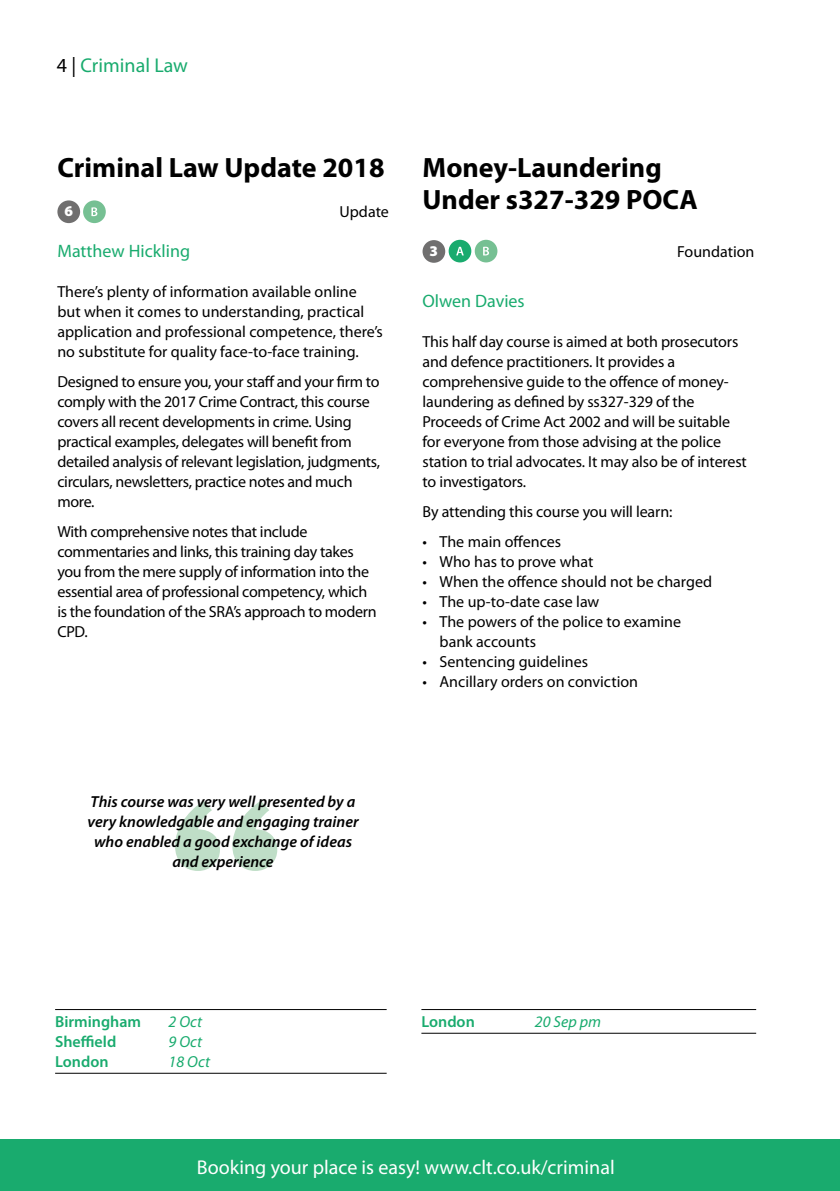
<style>
.page{position:relative;width:840px;height:1191px;background:#fff}
.page>*{position:absolute;margin:0;border:0;box-sizing:border-box;transform-origin:0 0}
.t1{font:700 28px/32px "Myriad Pro";color:#000}
.t2{font:20px "Myriad Pro";color:#fff}
.t3{font:20px "Myriad Pro";color:#19ab6e}
.t4{font:18px "Myriad Pro";color:#19ab6e}
.t5{font:16px/20px "Myriad Pro";letter-spacing:-.01em;color:#000}
.t6{font:italic 600 16px/20px "Myriad Pro";color:#000;text-align:center}
.t7{font:600 16px "Myriad Pro";color:#19ab6e}
.t8{font:italic 16px "Myriad Pro";letter-spacing:.005em;color:#19ab6e}
.t9{font:900 15px "Myriad Pro";color:#fff}
.s1{color:#000}
</style>
<div class="page">
<div style="left:0;top:1140px;width:839px;height:51px;background:#19ab6e"></div>
<hr style="left:55px;top:1009px;width:331px;height:1px;background:#000">
<hr style="left:55px;top:1072px;width:331px;height:1px;background:#000">
<div style="left:57px;top:200px;width:23px;height:23px;background:#706f6f;border-radius:50%"></div>
<div style="left:83px;top:200px;width:23px;height:23px;background:#76c093;border-radius:50%"></div>
<svg style="left:91px;top:207px;width:6px;height:9px"></svg>
<svg style="left:175px;top:801px;width:102px;height:70px"></svg>
<hr style="left:421px;top:1009px;width:334px;height:1px;background:#000">
<hr style="left:421px;top:1032px;width:334px;height:1px;background:#000">
<div style="left:422px;top:240px;width:23px;height:23px;background:#706f6f;border-radius:50%"></div>
<div style="left:448px;top:240px;width:23px;height:22px;background:#19ab6e;border-radius:50%"></div>
<svg style="left:456px;top:247px;width:7px;height:8px"></svg>
<div style="left:474px;top:240px;width:23px;height:22px;background:#76c093;border-radius:50%"></div>
<svg style="left:483px;top:247px;width:6px;height:8px"></svg>
<p class="t3" style="left:57px;top:53px;width:133px"><span class="s1">4 |</span> Criminal Law</p>
<h1 class="t1" style="left:57px;top:150px;width:328px">Criminal Law Update 2018</h1>
<p class="t9" style="left:64px;top:203px;width:10px">6</p>
<p class="t5" style="left:339px;top:202px;width:51px">Update</p>
<p class="t4" style="left:57px;top:240px;width:134px">Matthew Hickling</p>
<p class="t5" style="left:57px;top:281px;width:327px">There’s plenty of information available online but when it comes to understanding, practical application and professional competence, there’s no substitute for quality face-to-face training.</p>
<p class="t5" style="left:57px;top:371px;width:324px">Designed to ensure you, your staff and your firm to comply with the 2017 Crime Contract, this course covers all recent developments in crime. Using practical examples, delegates will benefit from detailed analysis of relevant legislation, judgments, circulars, newsletters, practice notes and much more.</p>
<p class="t5" style="left:57px;top:521px;width:320px">With comprehensive notes that include commentaries and links, this training day takes you from the mere supply of information into the essential area of professional competency, which is the foundation of the SRA’s approach to modern CPD.</p>
<h1 class="t1" style="left:422px;top:150px;width:276px">Money-Laundering<br>Under s327-329 POCA</h1>
<p class="t9" style="left:429px;top:242px;width:10px">3</p>
<p class="t5" style="left:676px;top:241px;width:79px">Foundation</p>
<p class="t4" style="left:422px;top:290px;width:104px">Olwen Davies</p>
<p class="t5" style="left:422px;top:331px;width:325px">This half day course is aimed at both prosecutors and defence practitioners. It provides a comprehensive guide to the offence of money&shy;laundering as defined by ss327-329 of the Proceeds of Crime Act 2002 and will be suitable for everyone from those advising at the police station to trial advocates. It may also be of interest to investigators.</p>
<p class="t5" style="left:422px;top:501px;width:251px">By attending this course you will learn:</p>
<p class="t5" style="left:422px;top:531px;width:140px">• The main offences</p>
<p class="t5" style="left:422px;top:551px;width:172px">• Who has to prove what</p>
<p class="t5" style="left:422px;top:571px;width:291px">• When the offence should not be charged</p>
<p class="t5" style="left:422px;top:591px;width:178px">• The up-to-date case law</p>
<p class="t5" style="left:439px;top:611px;width:243px;text-indent:-17px">• The powers of the police to examine bank accounts</p>
<p class="t5" style="left:422px;top:651px;width:167px">• Sentencing guidelines</p>
<p class="t5" style="left:422px;top:671px;width:217px">• Ancillary orders on conviction</p>
<p class="t6" style="left:87px;top:792px;width:272px">This course was very well presented by a very knowledgable and engaging trainer who enabled a good exchange of ideas and experience</p>
<p class="t7" style="left:55px;top:1011px;width:87px">Birmingham</p>
<p class="t8" style="left:168px;top:1011px;width:35px">2 Oct</p>
<p class="t7" style="left:55px;top:1031px;width:63px">Sheffield</p>
<p class="t8" style="left:168px;top:1031px;width:35px">9 Oct</p>
<p class="t7" style="left:55px;top:1051px;width:55px">London</p>
<p class="t8" style="left:168px;top:1051px;width:43px">18 Oct</p>
<p class="t7" style="left:421px;top:1011px;width:55px">London</p>
<p class="t8" style="left:534px;top:1011px;width:68px">20 Sep pm</p>
<p class="t2" style="left:197px;top:1155px;width:419px">Booking your place is easy! www.clt.co.uk/criminal</p>
</div>
